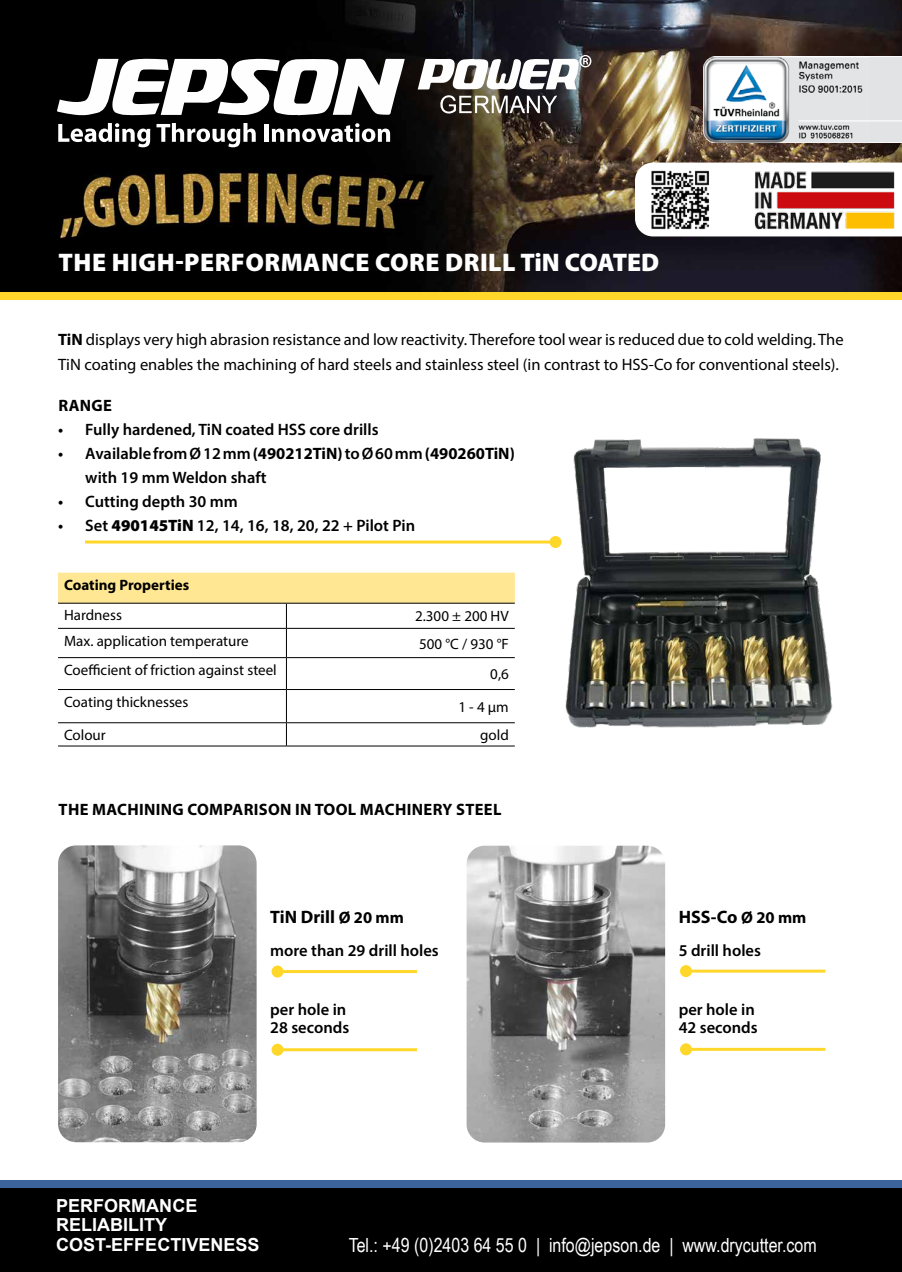
<style>
.page{position:relative;width:902px;height:1272px;background:#fff}
.page>*{position:absolute;margin:0;border:0;box-sizing:border-box;transform-origin:0 0}
.t1{font:900 25.5px "Myriad Pro";letter-spacing:.02em;color:#fff}
.t2{font:19.5px "Arial Narrow";color:#fff}
.t3{font:700 18px/19.5px "Arial";color:#fff}
.t4{font:700 18px "Myriad Pro";color:#000}
.t5{font:600 16.5px/18px "Myriad Pro";color:#000}
.t6{font:16.5px/24px "Myriad Pro";color:#000}
.t7{font:700 16.5px "Myriad Pro";letter-spacing:.02em;color:#000}
.t8{font:15px "Myriad Pro";color:#000}
.t9{font:700 15px "Myriad Pro";color:#000}
.s1{font-weight:700}
.s2{font-weight:900}
.s3{font-size:16.5px}
</style>
<div class="page">
<svg style="left:0;top:0;width:901px;height:292px;background:#2b2522"></svg>
<div style="left:0;top:1186px;width:901px;height:85px;background:#000"></div>
<div style="left:0;top:1179px;width:901px;height:8px;background:#3d639b"></div>
<svg style="left:56px;top:54px;width:536px;height:99px"></svg>
<div style="left:0;top:292px;width:901px;height:8px;background:#ffd72a"></div>
<img style="left:703px;top:57px;width:198px;height:86px">
<img style="left:26px;top:112px;width:441px;height:178px">
<svg style="left:635px;top:162px;width:266px;height:74px"></svg>
<img style="left:747px;top:165px;width:151px;height:71px">
<img style="left:648px;top:167px;width:63px;height:65px">
<img style="left:524px;top:438px;width:309px;height:290px">
<svg style="left:58px;top:572px;width:456px;height:85px"></svg>
<hr style="left:58px;top:657px;width:228px;height:1px;background:#000">
<hr style="left:286px;top:657px;width:228px;height:1px;background:#000">
<hr style="left:286px;top:658px;width:1px;height:31px;background:#000">
<hr style="left:58px;top:689px;width:228px;height:1px;background:#000">
<hr style="left:286px;top:689px;width:228px;height:1px;background:#000">
<hr style="left:286px;top:690px;width:1px;height:32px;background:#000">
<hr style="left:58px;top:722px;width:228px;height:1px;background:#000">
<hr style="left:286px;top:722px;width:228px;height:1px;background:#000">
<svg style="left:286px;top:723px;width:1px;height:22px"></svg>
<hr style="left:58px;top:745px;width:228px;height:1px;background:#000">
<hr style="left:286px;top:745px;width:228px;height:1px;background:#000">
<img style="left:58px;top:845px;width:198px;height:297px">
<img style="left:466px;top:845px;width:199px;height:297px">
<hr style="left:277px;top:970px;width:140px;height:3px;background:#ffd72a">
<div style="left:271px;top:965px;width:12px;height:12px;background:#ffd72a;border-radius:50%"></div>
<hr style="left:277px;top:1048px;width:140px;height:3px;background:#ffd72a">
<div style="left:271px;top:1043px;width:12px;height:12px;background:#ffd72a;border-radius:50%"></div>
<hr style="left:686px;top:969px;width:139px;height:3px;background:#ffd72a">
<div style="left:680px;top:965px;width:12px;height:12px;background:#ffd72a;border-radius:50%"></div>
<hr style="left:686px;top:1047px;width:139px;height:3px;background:#ffd72a">
<div style="left:680px;top:1043px;width:12px;height:12px;background:#ffd72a;border-radius:50%"></div>
<hr style="left:85px;top:540px;width:470px;height:3px;background:#ffd72a">
<div style="left:549px;top:536px;width:12px;height:12px;background:#ffd72a;border-radius:50%"></div>
<h1 class="t1" style="left:59px;top:245px;width:602px">THE HIGH-PERFORMANCE CORE DRILL TiN COATED</h1>
<p class="t6" style="left:58px;top:328px;width:786px"><span class="s1">TiN</span> displays very high abrasion resistance and low reactivity. Therefore tool wear is reduced due to cold welding. The<br>TiN coating enables the machining of hard steels and stainless steel (in contrast to HSS-Co for conventional steels).</p>
<p class="t7" style="left:58px;top:395px;width:55px">RANGE</p>
<p class="t5" style="left:58px;top:420px;width:322px">• Fully hardened, TiN coated HSS core drills</p>
<p class="t5" style="left:85px;top:441px;width:431px;line-height:24px;text-indent:-27px">• Available from Ø 12 mm <span class="s1">(490212TiN)</span> to Ø 60 mm <span class="s1">(490260TiN) </span>with 19 mm Weldon shaft</p>
<p class="t5" style="left:58px;top:492px;width:181px">• Cutting depth 30 mm</p>
<p class="t5" style="left:58px;top:516px;width:358px">• Set <span class="s2">490145TiN</span> 12, 14, 16, 18, 20, 22 + Pilot Pin</p>
<p class="t9" style="left:64px;top:575px;width:127px">Coating Properties</p>
<p class="t8" style="left:64px;top:606px;width:59px">Hardness</p>
<p class="t8" style="left:415px;top:607px;width:95px">2.300 ± 200 HV</p>
<p class="t8" style="left:64px;top:631px;width:186px">Max. application temperature</p>
<p class="t8" style="left:419px;top:634px;width:91px">500 °C / 930 °F</p>
<p class="t8" style="left:64px;top:660px;width:214px">Coefficient of friction against steel</p>
<p class="t8" style="left:490px;top:665px;width:20px">0,6</p>
<p class="t8" style="left:64px;top:692px;width:126px">Coating thicknesses</p>
<p class="t8" style="left:458px;top:697px;width:52px">1 - 4 μm</p>
<p class="t8" style="left:64px;top:725px;width:43px">Colour</p>
<p class="t8" style="left:480px;top:725px;width:30px">gold</p>
<p class="t7" style="left:59px;top:798px;width:444px">THE MACHINING COMPARISON IN TOOL MACHINERY STEEL</p>
<p class="t4" style="left:270px;top:905px;width:135px">TiN Drill <span class="s3">Ø 20 mm</span></p>
<p class="t5" style="left:270px;top:941px;width:170px">more than 29 drill holes</p>
<p class="t5" style="left:270px;top:1000px;width:80px">per hole in<br>28 seconds</p>
<p class="t4" style="left:678px;top:905px;width:129px">HSS-Co <span class="s3">Ø 20 mm</span></p>
<p class="t5" style="left:678px;top:940px;width:84px">5 drill holes</p>
<p class="t5" style="left:678px;top:999px;width:80px">per hole in<br>42 seconds</p>
<p class="t3" style="left:56px;top:1196px;width:205px">PERFORMANCE<br>RELIABILITY<br>COST-EFFECTIVENESS</p>
<p class="t2" style="left:349px;top:1230px;width:469px">Tel.: +49 (0)2403 64 55 0 | info@jepson.de | www.drycutter.com</p>
</div>
